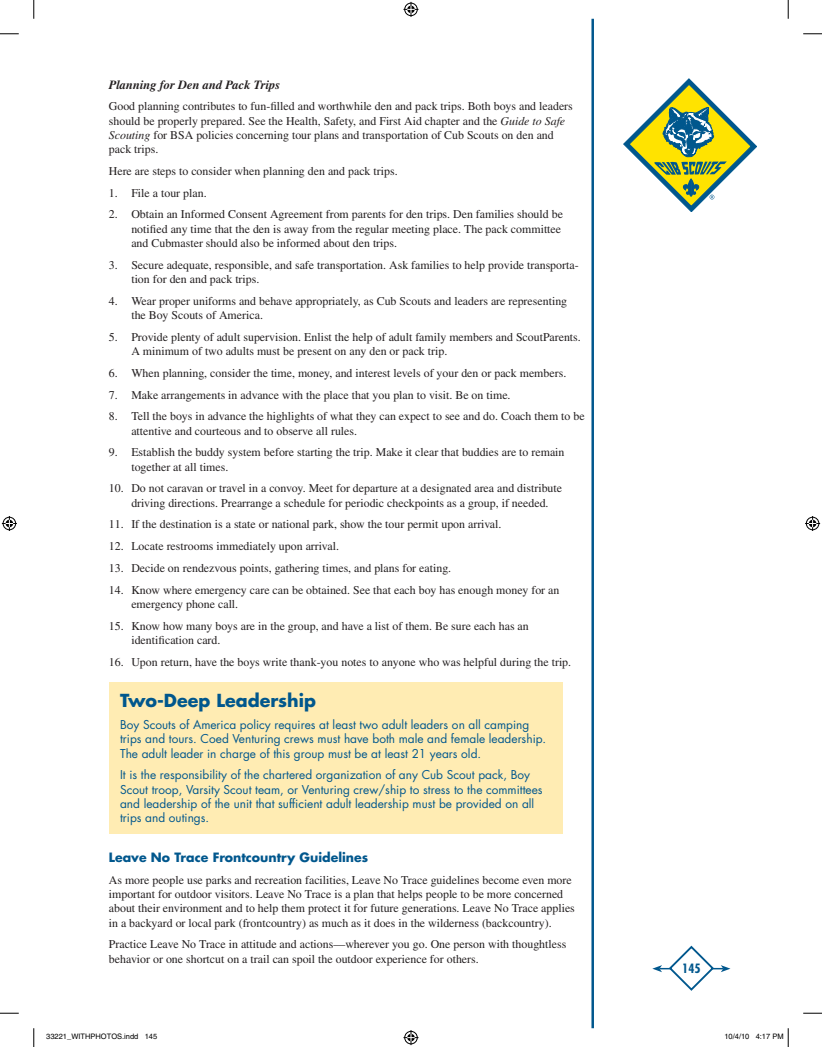
<style>
.page{position:relative;width:822px;height:1047px;background:#fff}
.page>*{position:absolute;margin:0;border:0;box-sizing:border-box;transform-origin:0 0}
.t1{font:700 17.5px "Futura";color:#00578d}
.t2{font:700 12.5px "Futura";color:#00578d}
.t3{font:italic 700 12.5px "Times";color:#231f20}
.t4{font:700 condensed 12.5px "Futura";color:#00578d}
.t5{font:11.88px/14.2px "Times";color:#231f20}
.t6{font:11.88px/14.2px "Futura";color:#00578d}
.t7{font:7.5px "Helvetica";color:#000}
.s1{font-style:italic}
</style>
<div class="page">
<svg style="left:623px;top:79px;width:133px;height:133px"></svg>
<hr style="left:659px;top:967px;width:64px;height:2px;background:#00578d">
<svg style="left:652px;top:965px;width:9px;height:7px"></svg>
<svg style="left:667px;top:945px;width:63px;height:46px"></svg>
<div style="left:109px;top:682px;width:453px;height:151px;background:#ffecb3"></div>
<hr style="left:591px;top:19px;width:2px;height:1009px;background:#00578d">
<svg style="left:0;top:33px;width:19px;height:2px"></svg>
<svg style="left:803px;top:33px;width:18px;height:2px"></svg>
<svg style="left:0;top:1012px;width:19px;height:1px"></svg>
<svg style="left:803px;top:1012px;width:18px;height:1px"></svg>
<svg style="left:33px;top:0;width:2px;height:19px"></svg>
<svg style="left:33px;top:1028px;width:2px;height:18px"></svg>
<svg style="left:787px;top:0;width:1px;height:19px"></svg>
<svg style="left:403px;top:2px;width:15px;height:15px"></svg>
<svg style="left:403px;top:1030px;width:15px;height:14px"></svg>
<svg style="left:2px;top:516px;width:15px;height:15px"></svg>
<svg style="left:805px;top:516px;width:14px;height:15px"></svg>
<svg style="left:787px;top:1028px;width:1px;height:18px"></svg>
<p class="t3" style="left:109px;top:80px;width:173px">Planning for Den and Pack Trips</p>
<p class="t5" style="left:109px;top:100px;width:465px">Good planning contributes to fun-filled and worthwhile den and pack trips. Both boys and leaders should be properly prepared. See the Health, Safety, and First Aid chapter and the <span class="s1">Guide to Safe Scouting</span> for BSA policies concerning tour plans and transportation of Cub Scouts on den and pack trips.</p>
<p class="t5" style="left:109px;top:165px;width:290px">Here are steps to consider when planning den and pack trips.</p>
<p class="t5" style="left:109px;top:187px;width:99px">1. File a tour plan.</p>
<p class="t5" style="left:131px;top:208px;width:433px;text-indent:-23px">2. Obtain an Informed Consent Agreement from parents for den trips. Den families should be notified any time that the den is away from the regular meeting place. The pack committee and Cubmaster should also be informed about den trips.</p>
<p class="t5" style="left:131px;top:259px;width:448px;text-indent:-23px">3. Secure adequate, responsible, and safe transportation. Ask families to help provide transporta&shy;tion for den and pack trips.</p>
<p class="t5" style="left:131px;top:295px;width:437px;text-indent:-23px">4. Wear proper uniforms and behave appropriately, as Cub Scouts and leaders are representing the Boy Scouts of America.</p>
<p class="t5" style="left:131px;top:331px;width:451px;text-indent:-23px">5. Provide plenty of adult supervision. Enlist the help of adult family members and ScoutParents.<br>A minimum of two adults must be present on any den or pack trip.</p>
<p class="t5" style="left:109px;top:367px;width:459px">6. When planning, consider the time, money, and interest levels of your den or pack members.</p>
<p class="t5" style="left:109px;top:388px;width:403px">7. Make arrangements in advance with the place that you plan to visit. Be on time.</p>
<p class="t5" style="left:131px;top:410px;width:454px;text-indent:-23px">8. Tell the boys in advance the highlights of what they can expect to see and do. Coach them to be attentive and courteous and to observe all rules.</p>
<p class="t5" style="left:131px;top:446px;width:434px;text-indent:-23px">9. Establish the buddy system before starting the trip. Make it clear that buddies are to remain together at all times.</p>
<p class="t5" style="left:131px;top:482px;width:432px;text-indent:-23px">10. Do not caravan or travel in a convoy. Meet for departure at a designated area and distribute driving directions. Prearrange a schedule for periodic checkpoints as a group, if needed.</p>
<p class="t5" style="left:109px;top:518px;width:394px">11. If the destination is a state or national park, show the tour permit upon arrival.</p>
<p class="t5" style="left:109px;top:540px;width:232px">12. Locate restrooms immediately upon arrival.</p>
<p class="t5" style="left:109px;top:562px;width:344px">13. Decide on rendezvous points, gathering times, and plans for eating.</p>
<p class="t5" style="left:131px;top:583px;width:429px;text-indent:-23px">14. Know where emergency care can be obtained. See that each boy has enough money for an emergency phone call.</p>
<p class="t5" style="left:131px;top:619px;width:399px;text-indent:-23px">15. Know how many boys are in the group, and have a list of them. Be sure each has an identification card.</p>
<p class="t5" style="left:109px;top:655px;width:463px">16. Upon return, have the boys write thank-you notes to anyone who was helpful during the trip.</p>
<h1 class="t1" style="left:120px;top:692px;width:197px">Two-Deep Leadership</h1>
<p class="t6" style="left:120px;top:718px;width:427px">Boy Scouts of America policy requires at least two adult leaders on all camping trips and tours. Coed Venturing crews must have both male and female leadership.<br>The adult leader in charge of this group must be at least 21 years old.</p>
<p class="t6" style="left:120px;top:768px;width:424px">It is the responsibility of the chartered organization of any Cub Scout pack, Boy Scout troop, Varsity Scout team, or Venturing crew/ship to stress to the committees and leadership of the unit that sufficient adult leadership must be provided on all trips and outings.</p>
<p class="t2" style="left:109px;top:851px;width:261px">Leave No Trace Frontcountry Guidelines</p>
<p class="t5" style="left:109px;top:873px;width:467px">As more people use parks and recreation facilities, Leave No Trace guidelines become even more important for outdoor visitors. Leave No Trace is a plan that helps people to be more concerned about their environment and to help them protect it for future generations. Leave No Trace applies in a backyard or local park (frontcountry) as much as it does in the wilderness (backcountry).</p>
<p class="t5" style="left:109px;top:938px;width:459px">Practice Leave No Trace in attitude and actions—wherever you go. One person with thoughtless behavior or one shortcut on a trail can spoil the outdoor experience for others.</p>
<p class="t4" style="left:682px;top:963px;width:20px">145</p>
<p class="t7" style="left:46px;top:1033px;width:112px">33221_WITHPHOTOS.indd 145</p>
<p class="t7" style="left:724px;top:1033px;width:61px">10/4/10 4:17 PM</p>
</div>
